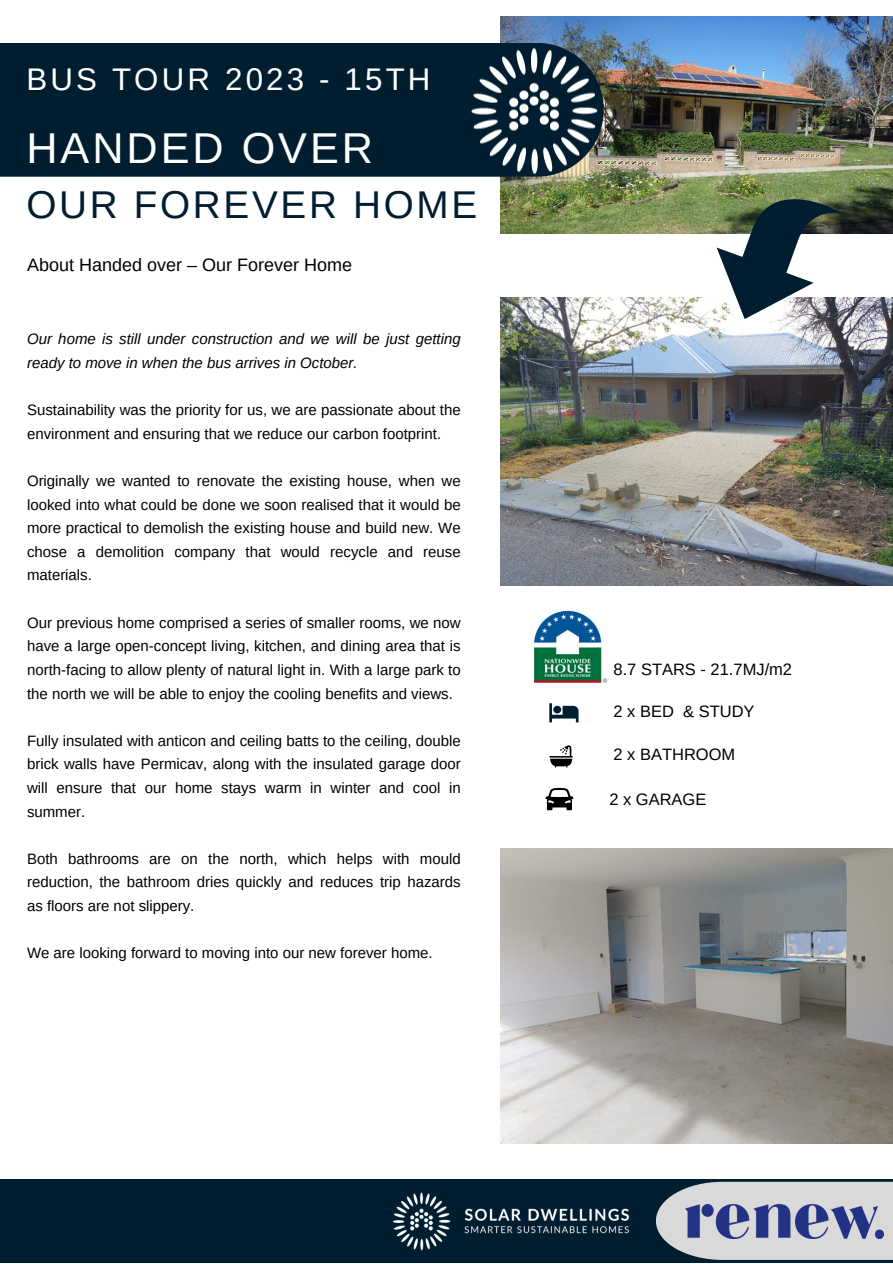
<style>
.page{position:relative;width:893px;height:1264px;background:#fff}
.page>*{position:absolute;margin:0;border:0;box-sizing:border-box;transform-origin:0 0}
.t1{font:43.2px "Arimo";letter-spacing:.07em;color:#fff}
.t2{font:38.7px "Arimo";letter-spacing:.07em;color:#011e31}
.t3{font:31.2px "Aileron";letter-spacing:.1em;color:#fff}
.t4{font:31.2px "Arimo";letter-spacing:.1em;color:#fff}
.t5{font:18px "Arimo";color:#000}
.t6{font:16.5px "Arimo";color:#000}
.t7{font:15px/23.5px "Arimo";color:#000;text-align:justify}
.t8{font:italic 15px/23.5px "Arimo";color:#000}
</style>
<div class="page">
<img style="left:500px;top:298px;width:392px;height:287px">
<svg style="left:549px;top:703px;width:29px;height:19px"></svg>
<svg style="left:549px;top:745px;width:23px;height:22px"></svg>
<svg style="left:545px;top:788px;width:28px;height:22px"></svg>
<img style="left:500px;top:17px;width:392px;height:216px">
<div style="left:0;top:43px;width:452px;height:134px;background:#011e31"></div>
<img style="left:452px;top:39px;width:152px;height:141px">
<img style="left:534px;top:610px;width:73px;height:73px">
<div style="left:0;top:1178px;width:892px;height:84px;background:#011e31"></div>
<img style="left:365px;top:1178px;width:291px;height:73px">
<svg style="left:655px;top:1181px;width:237px;height:78px;background:#c0c3c5"></svg>
<img style="left:685px;top:1204px;width:198px;height:34px">
<img style="left:500px;top:848px;width:392px;height:294px">
<img style="left:716px;top:172px;width:127px;height:147px">
<h3 class="t4" style="left:26px;top:60px;width:405px">BUS TOUR 2023 - 15TH</h3>
<h3 class="t3" style="left:26px;top:77px;width:464px">ECO HOME BUS TOUR 2022</h3>
<h1 class="t1" style="left:26px;top:120px;width:348px">HANDED OVER</h1>
<h2 class="t2" style="left:26px;top:180px;width:452px">OUR FOREVER HOME</h2>
<p class="t5" style="left:27px;top:253px;width:326px">About Handed over – Our Forever Home</p>
<p class="t8" style="left:27px;top:327px;width:435px">Our home is still under construction and we will be just getting ready to move in when the bus arrives in October.</p>
<p class="t7" style="left:27px;top:398px;width:435px">Sustainability was the priority for us, we are passionate about the environment and ensuring that we reduce our carbon footprint.</p>
<p class="t7" style="left:27px;top:469px;width:435px">Originally we wanted to renovate the existing house, when we looked into what could be done we soon realised that it would be more practical to demolish the existing house and build new. We chose a demolition company that would recycle and reuse materials.</p>
<p class="t7" style="left:27px;top:611px;width:435px">Our previous home comprised a series of smaller rooms, we now have a large open-concept living, kitchen, and dining area that is north-facing to allow plenty of natural light in. With a large park to the north we will be able to enjoy the cooling benefits and views.</p>
<p class="t7" style="left:27px;top:729px;width:435px">Fully insulated with anticon and ceiling batts to the ceiling, double brick walls have Permicav, along with the insulated garage door will ensure that our home stays warm in winter and cool in summer.</p>
<p class="t7" style="left:27px;top:847px;width:435px">Both bathrooms are on the north, which helps with mould reduction, the bathroom dries quickly and reduces trip hazards as floors are not slippery.</p>
<p class="t7" style="left:27px;top:941px;width:407px">We are looking forward to moving into our new forever home.</p>
<p class="t6" style="left:613px;top:659px;width:180px">8.7 STARS - 21.7MJ/m2</p>
<p class="t6" style="left:613px;top:700px;width:143px">2 x BED &amp; STUDY</p>
<p class="t6" style="left:613px;top:744px;width:123px">2 x BATHROOM</p>
<p class="t6" style="left:609px;top:788px;width:99px">2 x GARAGE</p>
</div>
